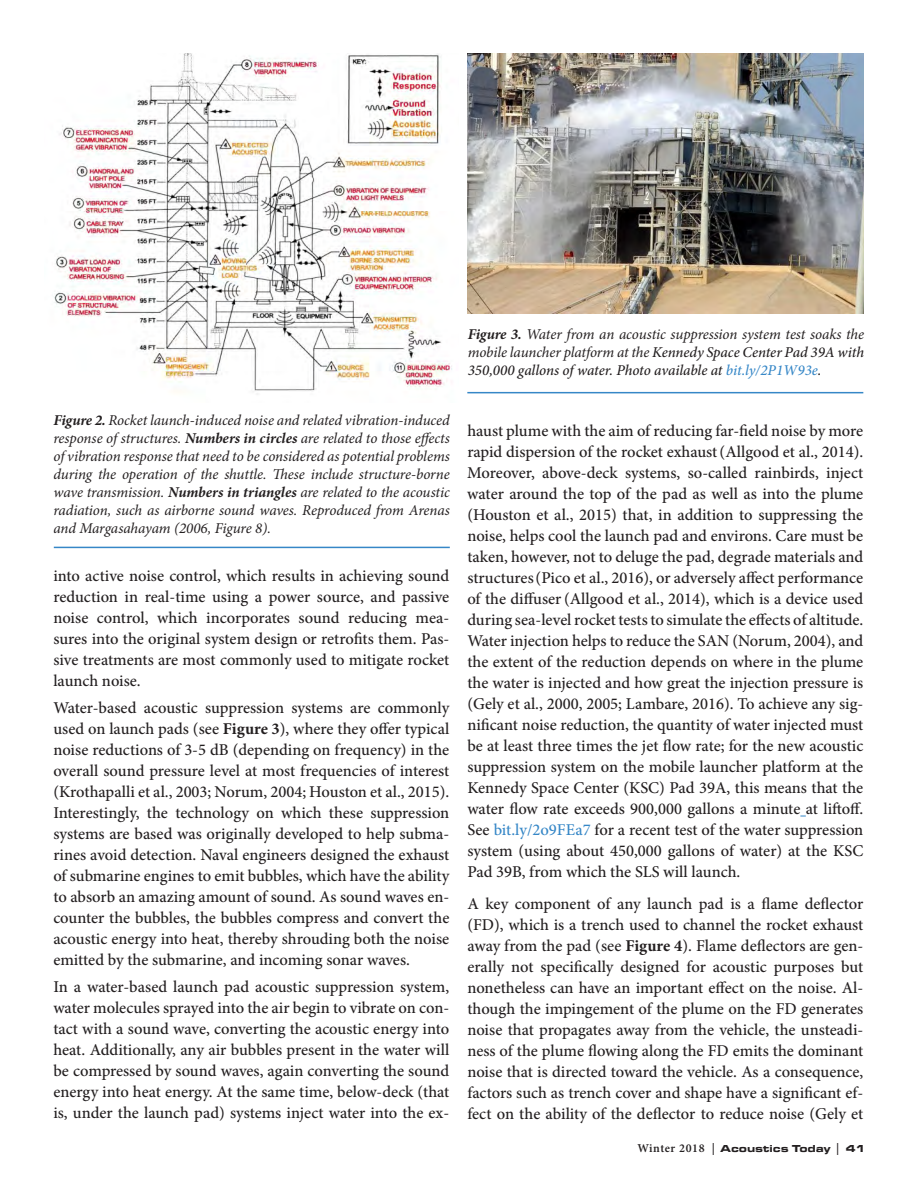
<style>
.page{position:relative;width:918px;height:1188px;background:#fff}
.page>*{position:absolute;margin:0;border:0;box-sizing:border-box;transform-origin:0 0}
.t1{font:500 16.5px/21px "Minion Pro";color:#231f20;text-align:justify}
.t2{font:italic 15px/18px "Minion Pro";letter-spacing:-.01em;color:#231f20;text-align:justify}
.t3{font:700 10.5px "Microgramma Ext D";letter-spacing:.05em;color:#231f20}
.s1{font-weight:700}
.s2{font-weight:500}
.s3{font-weight:500;color:#3687c7}
.s4{color:#3687c7}
.s5{font-family:"Minion Pro";font-weight:600;font-size:12px}
</style>
<div class="page">
<img style="left:54px;top:54px;width:398px;height:341px">
<hr style="left:54px;top:547px;width:396px;height:1px;background:#3687c7">
<img style="left:467px;top:54px;width:396px;height:260px">
<hr style="left:467px;top:392px;width:396px;height:1px;background:#3687c7">
<p class="t2" style="left:53px;top:411px;width:398px"><span class="s1">Figure 2.</span> Rocket launch-induced noise and related vibration-induced response of structures. <span class="s1">Numbers in circles</span> are related to those effects of vibration response that need to be considered as potential problems during the operation of the shuttle. These include structure-borne wave transmission. <span class="s1">Numbers in triangles</span> are related to the acoustic radiation, such as airborne sound waves. Reproduced from Arenas and Margasahayam (2006, Figure 8).</p>
<p class="t1" style="left:53px;top:565px;width:398px">into active noise control, which results in achieving sound reduction in real-time using a power source, and passive noise control, which incorporates sound reducing mea&shy;sures into the original system design or retrofits them. Pas&shy;sive treatments are most commonly used to mitigate rocket launch noise.</p>
<p class="t1" style="left:53px;top:697px;width:398px">Water-based acoustic suppression systems are commonly used on launch pads (see <span class="s1">Figure 3</span>), where they offer typical noise reductions of 3-5 dB (depending on frequency) in the overall sound pressure level at most frequencies of interest (Krothapalli et al., 2003; Norum, 2004; Houston et al., 2015).<br>Interestingly, the technology on which these suppression systems are based was originally developed to help subma&shy;rines avoid detection. Naval engineers designed the exhaust of submarine engines to emit bubbles, which have the ability to absorb an amazing amount of sound. As sound waves en&shy;counter the bubbles, the bubbles compress and convert the acoustic energy into heat, thereby shrouding both the noise emitted by the submarine, and incoming sonar waves.</p>
<p class="t1" style="left:53px;top:976px;width:398px">In a water-based launch pad acoustic suppression system, water molecules sprayed into the air begin to vibrate on con&shy;tact with a sound wave, converting the acoustic energy into heat. Additionally, any air bubbles present in the water will be compressed by sound waves, again converting the sound energy into heat energy. At the same time, below-deck (that is, under the launch pad) systems inject water into the ex-</p>
<p class="t2" style="left:468px;top:325px;width:398px"><span class="s1">Figure 3.</span> Water from an acoustic suppression system test soaks the mobile launcher platform at the <span class="s2">Kennedy Space Center Pad 39A with 350,000 gallons of water. Photo available at</span> <span class="s3">bit.ly/2P1W93e</span><span class="s2">.</span></p>
<p class="t1" style="left:467px;top:421px;width:398px">haust plume with the aim of reducing far-field noise by more rapid dispersion of the rocket exhaust(Allgood et al., 2014).<br>Moreover, above-deck systems, so-called rainbirds, inject water around the top of the pad as well as into the plume (Houston et al., 2015) that, in addition to suppressing the noise, helps cool the launch pad and environs. Care must be taken, however, not to deluge the pad, degrade materials and structures(Pico et al., 2016), or adversely affect performance of the diffuser (Allgood et al., 2014), which is a device used during sea-level rocket tests to simulate the effects of altitude.<br>Water injection helps to reduce the SAN (Norum, 2004), and the extent of the reduction depends on where in the plume the water is injected and how great the injection pressure is (Gely et al., 2000, 2005; Lambare, 2016). To achieve any sig&shy;nificant noise reduction, the quantity of water injected must be at least three times the jet flow rate; for the new acoustic suppression system on the mobile launcher platform at the Kennedy Space Center (KSC) Pad 39A, this means that the water flow rate exceeds 900,000 gallons a minute at liftoff.<br>See <span class="s4">bit.ly/2o9FEa7</span> for a recent test of the water suppression system (using about 450,000 gallons of water) at the KSC Pad 39B, from which the SLS will launch.</p>
<p class="t1" style="left:467px;top:893px;width:398px">A key component of any launch pad is a flame deflector (FD), which is a trench used to channel the rocket exhaust away from the pad (see <span class="s1">Figure 4</span>). Flame deflectors are gen&shy;erally not specifically designed for acoustic purposes but nonetheless can have an important effect on the noise. Al&shy;though the impingement of the plume on the FD generates noise that propagates away from the vehicle, the unsteadi&shy;ness of the plume flowing along the FD emits the dominant noise that is directed toward the vehicle. As a consequence, factors such as trench cover and shape have a significant ef&shy;fect on the ability of the deflector to reduce noise (Gely et</p>
<p class="t3" style="left:637px;top:1141px;width:230px"><span class="s5">Winter 2018 |</span> Acoustics Today <span class="s5">|</span> 41</p>
</div>
